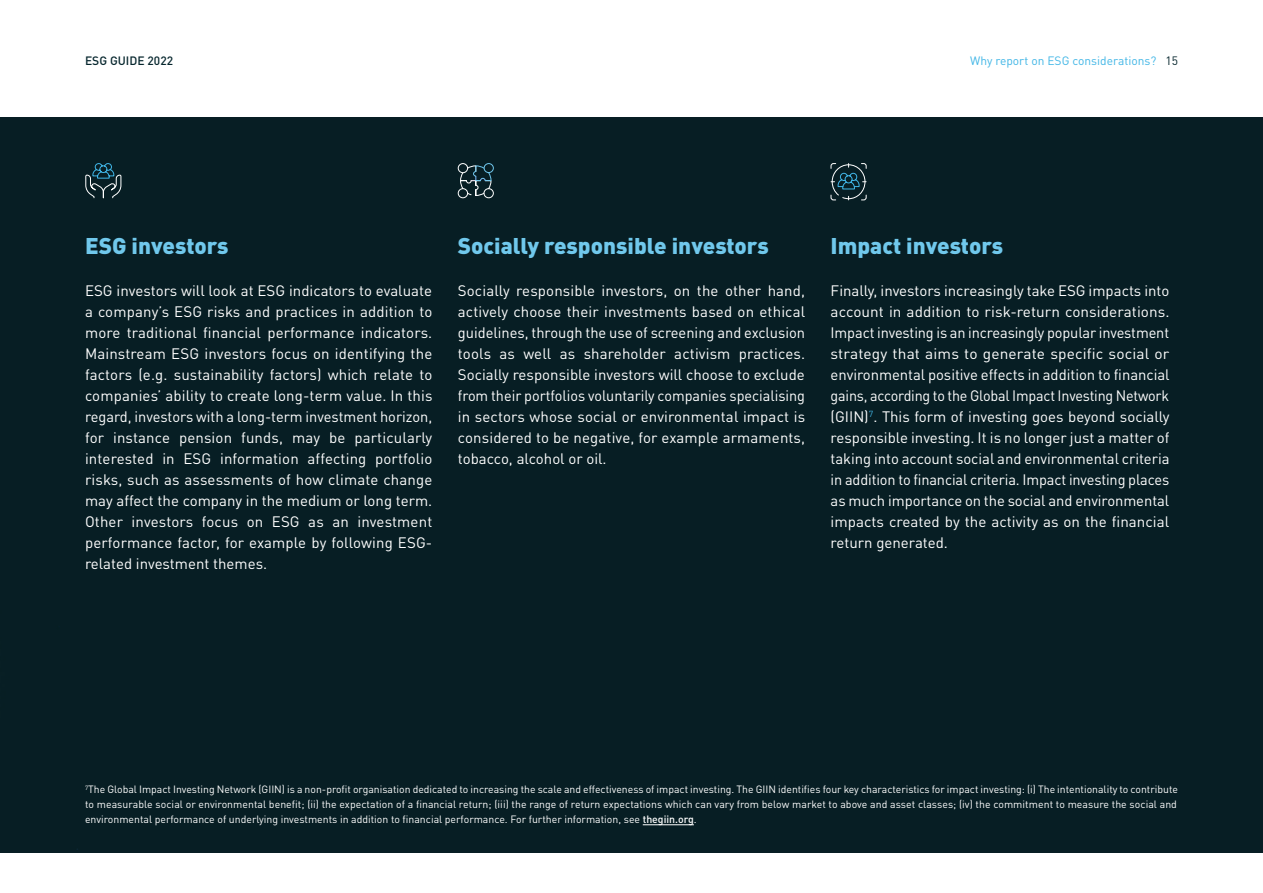
<style>
.page{position:relative;width:1263px;height:893px;background:#fff}
.page>*{position:absolute;margin:0;border:0;box-sizing:border-box;transform-origin:0 0}
.t1{font:900 22.5px "DIN Pro";color:#70c8ec}
.t2{font:15px/21px "DIN Pro";color:#fff;text-align:justify}
.t3{font:12px "DIN Pro";color:#41b6e6}
.t4{font:500 12px "DIN Pro";color:#06262d}
.t5{font:10.5px/15px "DIN Pro";color:#fff;text-align:justify}
.s1{color:#06262d}
.s2{font-weight:500}
</style>
<div class="page">
<div style="left:0;top:117px;width:1263px;height:736px;background:#071e24"></div>
<hr style="left:643px;top:824px;width:51px;height:1px;background:#fff">
<svg style="left:85px;top:163px;width:37px;height:36px"></svg>
<svg style="left:457px;top:163px;width:37px;height:36px"></svg>
<svg style="left:830px;top:163px;width:37px;height:38px"></svg>
<p class="t4" style="left:85px;top:50px;width:90px">ESG GUIDE 2022</p>
<p class="t3" style="left:970px;top:51px;width:209px">Why report on ESG considerations? <span class="s1">15</span></p>
<h1 class="t1" style="left:85px;top:226px;width:145px">ESG investors</h1>
<p class="t2" style="left:85px;top:278px;width:349px">ESG investors will look at ESG indicators to evaluate a company’s ESG risks and practices in addition to more traditional financial performance indicators.<br>Mainstream ESG investors focus on identifying the factors (e.g. sustainability factors) which relate to companies’ ability to create long-term value. In this regard, investors with a long-term investment horizon, for instance pension funds, may be particularly interested in ESG information affecting portfolio risks, such as assessments of how climate change may affect the company in the medium or long term.<br>Other investors focus on ESG as an investment performance factor, for example by following ESG&shy;related investment themes.</p>
<h1 class="t1" style="left:458px;top:226px;width:312px">Socially responsible investors</h1>
<p class="t2" style="left:458px;top:278px;width:349px">Socially responsible investors, on the other hand, actively choose their investments based on ethical guidelines, through the use of screening and exclusion tools as well as shareholder activism practices.<br>Socially responsible investors will choose to exclude from their portfolios voluntarily companies specialising in sectors whose social or environmental impact is considered to be negative, for example armaments, tobacco, alcohol or oil.</p>
<h1 class="t1" style="left:831px;top:226px;width:174px">Impact investors</h1>
<p class="t2" style="left:831px;top:278px;width:340px">Finally, investors increasingly take ESG impacts into account in addition to risk-return considerations.<br>Impact investing is an increasingly popular investment strategy that aims to generate specific social or environmental positive effects in addition to financial gains, according to the Global Impact Investing Network (GIIN)<sup>7</sup>. This form of investing goes beyond socially responsible investing. It is no longer just a matter of taking into account social and environmental criteria in addition to financial criteria. Impact investing places as much importance on the social and environmental impacts created by the activity as on the financial return generated.</p>
<p class="t5" style="left:85px;top:781px;width:1094px"><sup>7</sup>The Global Impact Investing Network (GIIN) is a non-profit organisation dedicated to increasing the scale and effectiveness of impact investing. The GIIN identifies four key characteristics for impact investing: (i) The intentionality to contribute to measurable social or environmental benefit; (ii) the expectation of a financial return; (iii) the range of return expectations which can vary from below market to above and asset classes; (iv) the commitment to measure the social and environmental performance of underlying investments in addition to financial performance. For further information, see <span class="s2">thegiin.org</span>.</p>
</div>
